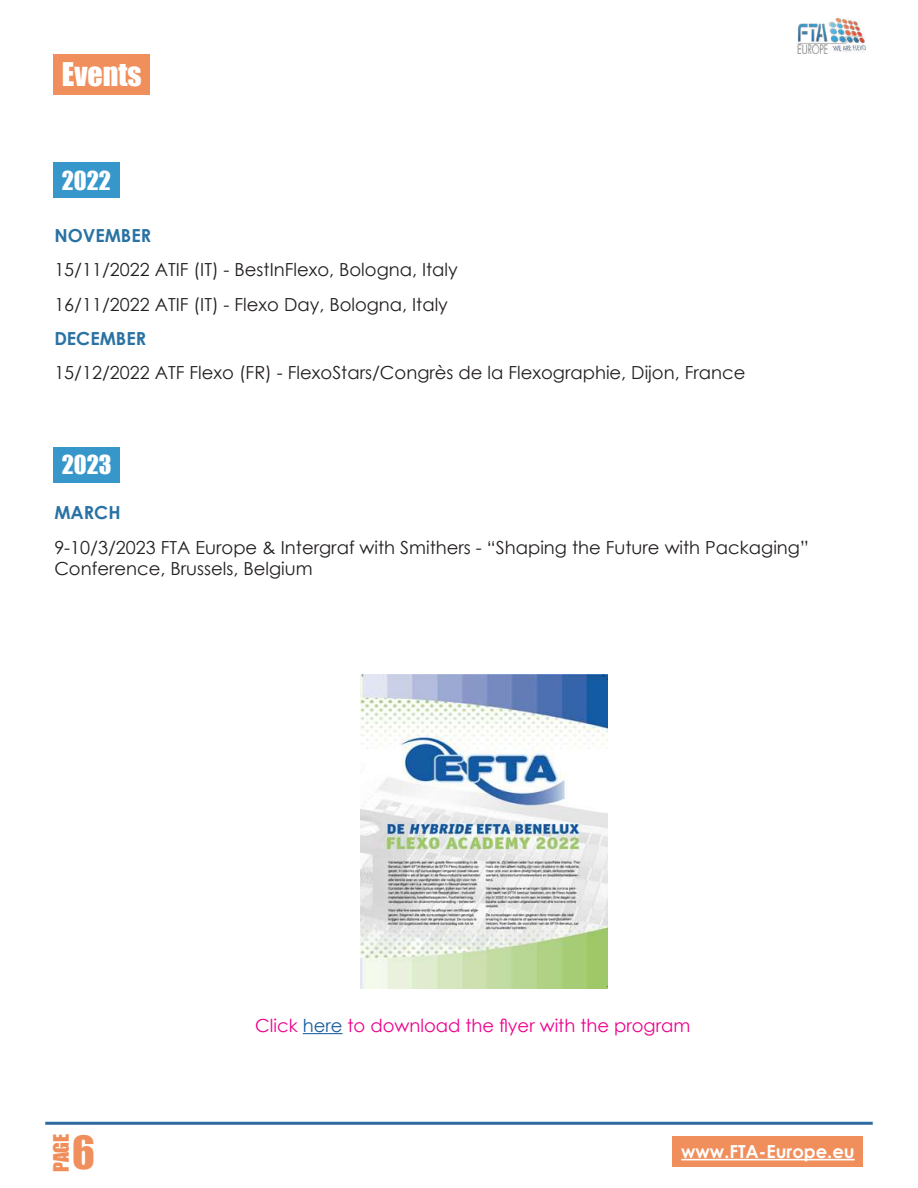
<style>
.page{position:relative;width:918px;height:1188px;background:#fff}
.page>*{position:absolute;margin:0;border:0;box-sizing:border-box;transform-origin:0 0}
.t1{font:42px "Impact";color:#f08e5c}
.t2{font:30px "Impact";color:#fff}
.t3{font:24px "Impact";color:#fff}
.t4{font:19.5px "Impact";color:#f08e5b}
.t5{font:18px/34.3px "Century Gothic";color:#231f20}
.t6{font:18px "Century Gothic";color:#ed028c}
.t7{font:700 18px "Century Gothic";color:#2972a4}
.t8{font:700 18px "Century Gothic";color:#fff}
.s1{color:#175d9e}
</style>
<div class="page">
<img style="left:797px;top:19px;width:68px;height:35px">
<hr style="left:45px;top:1122px;width:828px;height:3px;background:#2e6a9e">
<div style="left:673px;top:1136px;width:190px;height:31px;background:#f08e5c"></div>
<hr style="left:681px;top:1159px;width:174px;height:1px;background:#fff">
<div style="left:53px;top:54px;width:97px;height:41px;background:#f08e5c"></div>
<div style="left:53px;top:162px;width:67px;height:36px;background:#3897ca"></div>
<img style="left:361px;top:675px;width:246px;height:314px">
<hr style="left:303px;top:1033px;width:40px;height:1px;background:#175d9e">
<div style="left:53px;top:447px;width:67px;height:36px;background:#3897ca"></div>
<h2 class="t2" style="left:62px;top:51px;width:81px">Events</h2>
<h3 class="t3" style="left:62px;top:162px;width:51px">2022</h3>
<p class="t7" style="left:54px;top:222px;width:98px">NOVEMBER</p>
<p class="t5" style="left:54px;top:252px;width:405px">15/11/2022 ATIF (IT) - BestInFlexo, Bologna, Italy<br>16/11/2022 ATIF (IT) - Flexo Day, Bologna, Italy</p>
<p class="t7" style="left:54px;top:325px;width:93px">DECEMBER</p>
<p class="t5" style="left:54px;top:355px;width:693px">15/12/2022 ATF Flexo (FR) - FlexoStars/Congrès de la Flexographie, Dijon, France</p>
<h3 class="t3" style="left:62px;top:446px;width:51px">2023</h3>
<p class="t7" style="left:54px;top:499px;width:68px">MARCH</p>
<p class="t5" style="left:54px;top:536px;width:756px;line-height:21.6px">9-10/3/2023 FTA Europe &amp; Intergraf with Smithers - “Shaping the Future with Packaging”<br>Conference, Brussels, Belgium</p>
<p class="t4" style="left:46px;top:1172px;width:40px;rotate:-90deg">PAGE</p>
<h1 class="t1" style="left:72px;top:1120px;width:24px">6</h1>
<p class="t6" style="left:255px;top:1013px;width:437px">Click <span class="s1">here</span> to download the flyer with the program</p>
<p class="t8" style="left:681px;top:1138px;width:175px">www.FTA-Europe.eu</p>
</div>
